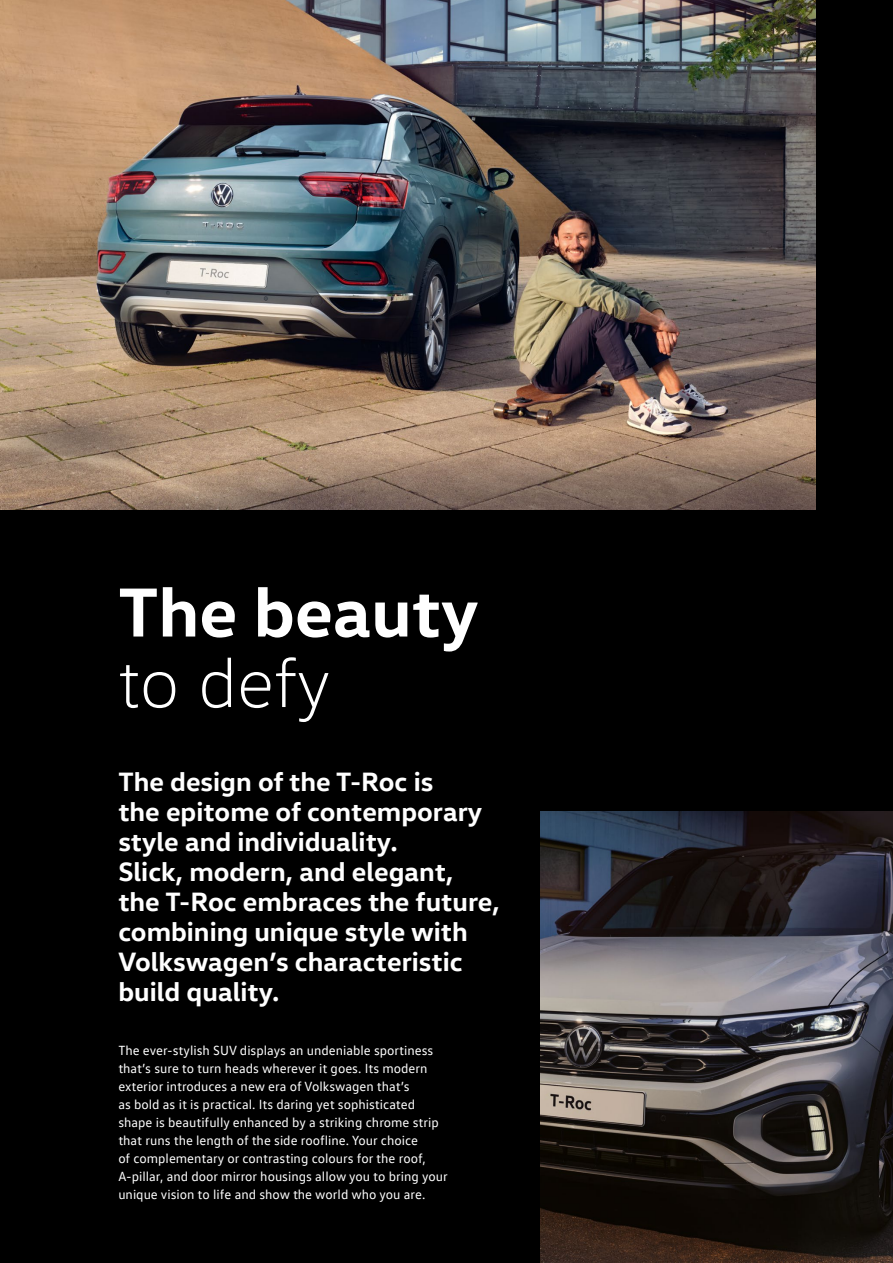
<style>
.page{position:relative;width:893px;height:1263px;background:#000}
.page>*{position:absolute;margin:0;border:0;box-sizing:border-box;transform-origin:0 0}
.t1{font:700 70.5px "VW Head";color:#fff}
.t2{font:300 70.5px "VW Head";color:#fff}
.t3{font:700 27px/30px "VW Head";color:#fff}
.t4{font:13.5px/18px "VW Text";color:#fff}
</style>
<div class="page">
<img style="left:0;top:0;width:815px;height:510px">
<img style="left:540px;top:811px;width:353px;height:452px">
<h1 class="t1" style="left:118px;top:566px;width:362px">The beauty</h1>
<h1 class="t2" style="left:118px;top:641px;width:213px">to defy</h1>
<h2 class="t3" style="left:118px;top:766px;width:383px">The design of the T-Roc is<br>the epitome of contemporary style and individuality.<br>Slick, modern, and elegant, the T-Roc embraces the future, combining unique style with<br>Volkswagen’s characteristic build quality.</h2>
<p class="t4" style="left:118px;top:1041px;width:331px">The ever-stylish SUV displays an undeniable sportiness that’s sure to turn heads wherever it goes. Its modern exterior introduces a new era of Volkswagen that’s<br>as bold as it is practical. Its daring yet sophisticated shape is beautifully enhanced by a striking chrome strip that runs the length of the side roofline. Your choice<br>of complementary or contrasting colours for the roof, A-pillar, and door mirror housings allow you to bring your unique vision to life and show the world who you are.</p>
</div>
